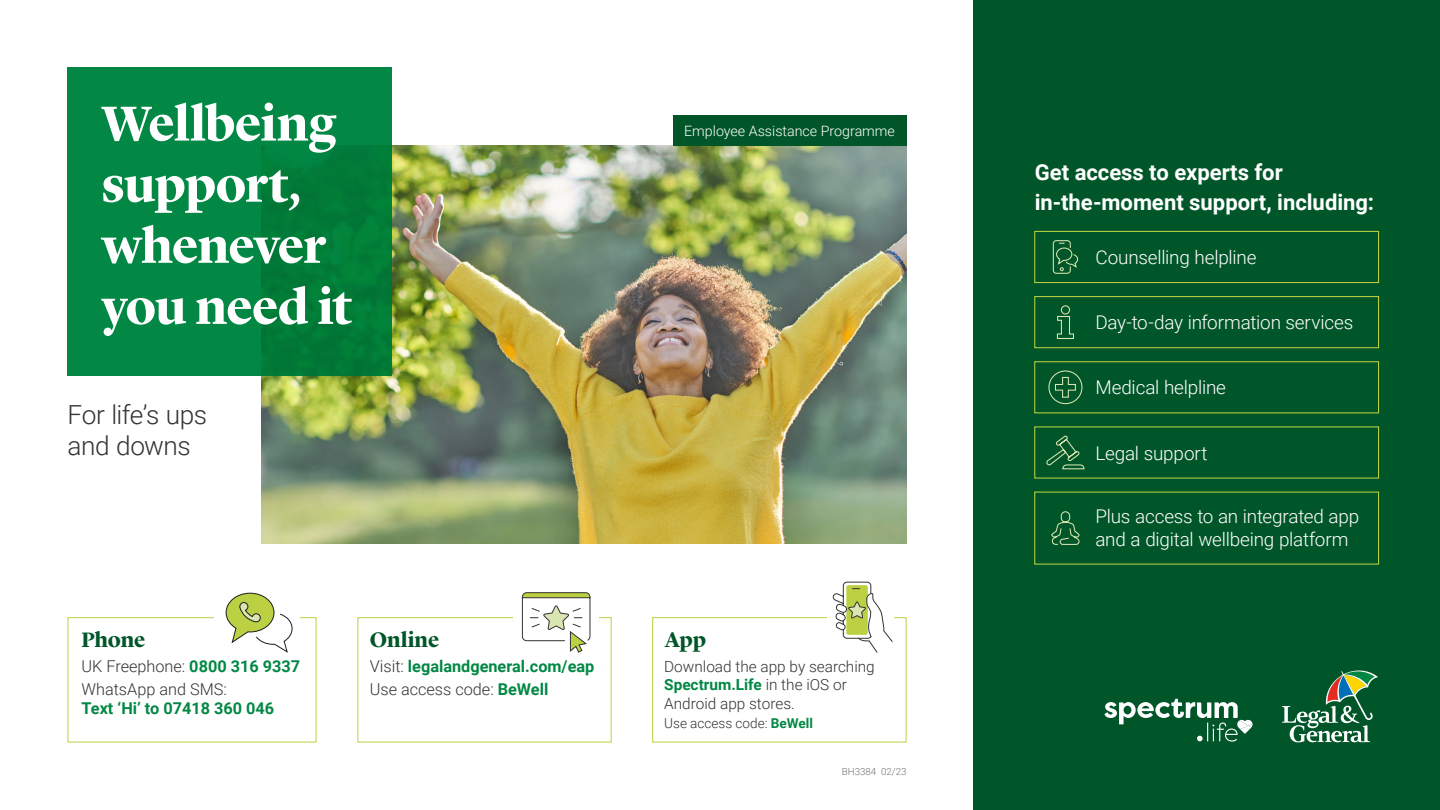
<style>
.page{position:relative;width:1440px;height:810px;background:#fff}
.page>*{position:absolute;margin:0;border:0;box-sizing:border-box;transform-origin:0 0}
.t1{font:700 50.93px/61.1px "Lyon Display";letter-spacing:-.02em;color:#fff}
.t2{font:300 26.25px/31.5px "Roboto";letter-spacing:-.02em;color:#343234}
.t3{font:700 22.05px/29.4px "Roboto";color:#fff}
.t4{font:700 21.67px "Lyon Display";letter-spacing:-.01em;color:#005629}
.t5{font:300 18.9px/22.6px "Roboto";letter-spacing:-.01em;color:#fff}
.t6{font:700 16.27px/19.5px "Roboto";color:#028844}
.t7{font:300 16.27px "Roboto";color:#343234}
.t8{font:300 15.38px/18.5px "Roboto";color:#343234}
.t9{font:300 14.25px "Roboto";color:#fff}
.t10{font:300 13.58px "Roboto";color:#343234}
.t11{font:300 9.75px "Roboto";color:#737373}
.s1{font-weight:700;color:#028844}
.s2{font-weight:300;color:#343234}
</style>
<div class="page">
<div style="left:973px;top:0;width:467px;height:810px;background:#005629"></div>
<img style="left:261px;top:146px;width:646px;height:398px">
<div style="left:68px;top:68px;width:324px;height:308px;background:linear-gradient(to right,#028b47,#017d3a)"></div>
<div style="left:1034px;top:361px;width:345px;height:52px;background:#005629;border:1px solid #bbd143"></div>
<svg style="left:1048px;top:370px;width:35px;height:35px"></svg>
<div style="left:1034px;top:296px;width:345px;height:52px;background:#005629;border:1px solid #bbd143"></div>
<svg style="left:1056px;top:305px;width:18px;height:34px"></svg>
<svg style="left:1046px;top:435px;width:39px;height:35px"></svg>
<svg style="left:1051px;top:511px;width:29px;height:34px"></svg>
<div style="left:1034px;top:231px;width:345px;height:52px;background:#005629;border:1px solid #bbd143"></div>
<svg style="left:1052px;top:240px;width:27px;height:34px"></svg>
<div style="left:673px;top:115px;width:234px;height:31px;background:#005629"></div>
<div style="left:652px;top:617px;width:255px;height:126px;border:1px solid #bbd143"></div>
<div style="left:827px;top:609px;width:66px;height:29px;background:#fff"></div>
<svg style="left:832px;top:581px;width:61px;height:72px"></svg>
<svg style="left:522px;top:592px;width:69px;height:61px"></svg>
<svg style="left:225px;top:592px;width:68px;height:61px"></svg>
<svg style="left:1104px;top:699px;width:149px;height:43px"></svg>
<svg style="left:1282px;top:670px;width:96px;height:72px"></svg>
<p class="t1" style="left:101px;top:89px;width:252px">Wellbeing support, whenever you need it</p>
<p class="t2" style="left:68px;top:398px;width:141px">For life’s ups and downs</p>
<p class="t4" style="left:82px;top:623px;width:66px">Phone</p>
<p class="t7" style="left:82px;top:655px;width:220px">UK Freephone: <span class="s1">0800 316 9337</span></p>
<p class="t6" style="left:82px;top:679px;width:194px"><span class="s2">WhatsApp and SMS:<br></span>Text ‘Hi’ to 07418 360 046</p>
<p class="t4" style="left:370px;top:623px;width:71px">Online</p>
<p class="t6" style="left:370px;top:656px;width:226px"><span class="s2">Visit:</span> legalandgeneral.com/eap</p>
<p class="t7" style="left:370px;top:677px;width:180px">Use access code: <span class="s1">BeWell</span></p>
<p class="t9" style="left:684px;top:121px;width:212px">Employee Assistance Programme</p>
<p class="t4" style="left:665px;top:623px;width:43px">App</p>
<p class="t8" style="left:664px;top:656px;width:212px">Download the app by searching<br><span class="s1">Spectrum.Life</span> in the iOS or<br>Android app stores.</p>
<p class="t10" style="left:664px;top:713px;width:150px">Use access code: <span class="s1">BeWell</span></p>
<p class="t11" style="left:842px;top:765px;width:66px">BH3384 02/23</p>
<p class="t3" style="left:1035px;top:157px;width:341px">Get access to experts for in-the-moment support, including:</p>
<p class="t5" style="left:1095px;top:245px;width:163px">Counselling helpline</p>
<p class="t5" style="left:1095px;top:310px;width:259px">Day-to-day information services</p>
<p class="t5" style="left:1095px;top:376px;width:132px">Medical helpline</p>
<p class="t5" style="left:1095px;top:441px;width:114px">Legal support</p>
<p class="t5" style="left:1095px;top:505px;width:265px">Plus access to an integrated app and a digital wellbeing platform</p>
</div>
